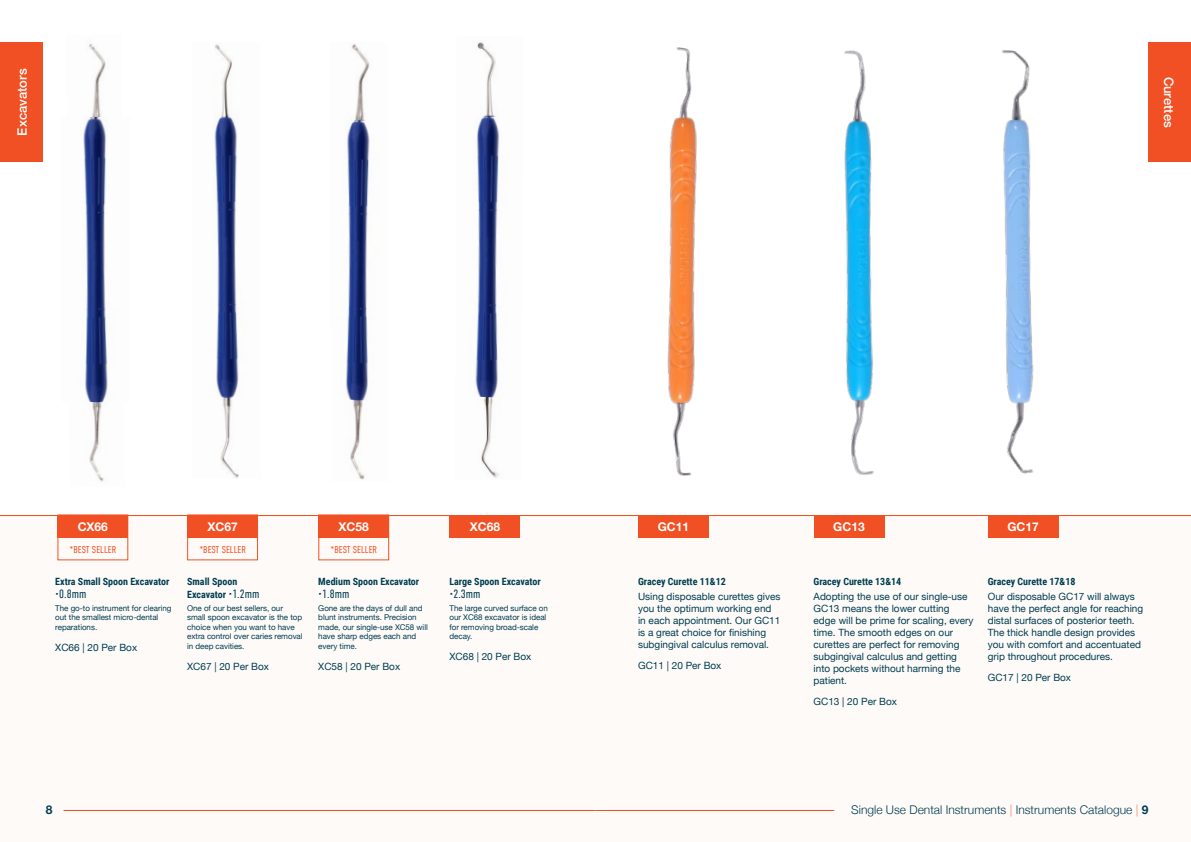
<style>
.page{position:relative;width:1191px;height:842px;background:#fff}
.page>*{position:absolute;margin:0;border:0;box-sizing:border-box;transform-origin:0 0}
.t1{font:500 13px "Helvetica Neue";color:#fff}
.t2{font:300 12px "Helvetica Neue";color:#003e51}
.t3{font:700 12px "Helvetica Neue";color:#fff}
.t4{font:300 12px "DIN Condensed";color:#003e51}
.t5{font:700 12px "Helvetica Neue";color:#003e51}
.t6{font:10px/12px "Helvetica Neue";color:#003e51}
.t7{font:700 10px/13px "Roboto Condensed";color:#003e51}
.t8{font:300 10px "DIN Condensed";color:#f05023}
.t9{font:8px/9.6px "Helvetica Neue";letter-spacing:-.005em;color:#003e51}
.s1{font-size:9px}
.s2{font-family:"DIN Condensed";font-weight:300;font-size:9px}
.s3{font-family:"DIN Condensed";font-weight:300;font-size:12px}
.s4{font-weight:100;color:#f05023}
.s5{font-weight:700}
</style>
<div class="page">
<div style="left:0;top:515px;width:1191px;height:327px;background:#fefaf8"></div>
<div style="left:187px;top:514px;width:71px;height:46px;border:1px solid #f05023"></div>
<div style="left:449px;top:515px;width:71px;height:23px;background:#f05023"></div>
<div style="left:57px;top:515px;width:71px;height:23px;background:#f05023"></div>
<div style="left:638px;top:515px;width:71px;height:23px;background:#f05023"></div>
<div style="left:813px;top:515px;width:71px;height:23px;background:#f05023"></div>
<div style="left:987px;top:515px;width:71px;height:23px;background:#f05023"></div>
<hr style="left:0;top:515px;width:1191px;height:1px;background:#f05023">
<img style="left:214px;top:44px;width:25px;height:434px">
<img style="left:89px;top:44px;width:17px;height:438px">
<img style="left:83px;top:118px;width:25px;height:284px">
<img style="left:350px;top:43px;width:20px;height:437px">
<img style="left:345px;top:120px;width:25px;height:280px">
<img style="left:477px;top:42px;width:22px;height:436px">
<img style="left:475px;top:116px;width:25px;height:281px">
<img style="left:667px;top:47px;width:30px;height:429px">
<img style="left:844px;top:50px;width:30px;height:425px">
<img style="left:1001px;top:50px;width:33px;height:424px">
<div style="left:0;top:43px;width:43px;height:119px;background:#f05023"></div>
<div style="left:1148px;top:43px;width:43px;height:119px;background:#f05023"></div>
<div style="left:187px;top:515px;width:71px;height:23px;background:#f05023"></div>
<div style="left:318px;top:515px;width:71px;height:23px;background:#f05023"></div>
<div style="left:57px;top:514px;width:71px;height:46px;border:1px solid #f05023"></div>
<div style="left:318px;top:514px;width:71px;height:46px;border:1px solid #f05023"></div>
<hr style="left:595px;top:810px;width:239px;height:1px;background:#f05023">
<hr style="left:63px;top:810px;width:532px;height:1px;background:#f05023">
<h1 class="t1" style="left:12px;top:136px;width:68px;rotate:-90deg">Excavators</h1>
<h1 class="t1" style="left:1179px;top:77px;width:53px;rotate:90deg">Curettes</h1>
<p class="t3" style="left:78px;top:517px;width:32px">CX66</p>
<p class="t3" style="left:470px;top:517px;width:32px">XC68</p>
<p class="t3" style="left:658px;top:517px;width:33px">GC11</p>
<p class="t3" style="left:833px;top:517px;width:33px">GC13</p>
<p class="t3" style="left:1007px;top:517px;width:33px">GC17</p>
<p class="t3" style="left:207px;top:517px;width:32px">XC67</p>
<p class="t3" style="left:339px;top:517px;width:32px">XC58</p>
<p class="t8" style="left:70px;top:544px;width:48px">*BEST SELLER</p>
<p class="t8" style="left:199px;top:544px;width:48px">*BEST SELLER</p>
<p class="t8" style="left:330px;top:544px;width:48px">*BEST SELLER</p>
<p class="t7" style="left:55px;top:574px;width:116px">Extra Small Spoon Excavator</p>
<p class="t4" style="left:55px;top:587px;width:33px"><span class="s1">•</span>0.8mm</p>
<p class="t9" style="left:55px;top:603px;width:118px">The go-to instrument for clearing out the smallest micro-dental reparations.</p>
<p class="t6" style="left:55px;top:642px;width:83px">XC66 | 20 Per Box</p>
<p class="t7" style="left:187px;top:574px;width:74px">Small Spoon<br>Excavator <span class="s2">•</span><span class="s3">1.2mm</span></p>
<p class="t9" style="left:187px;top:603px;width:117px">One of our best sellers, our small spoon excavator is the top choice when you want to have extra control over caries removal in deep cavities.</p>
<p class="t6" style="left:187px;top:661px;width:83px">XC67 | 20 Per Box</p>
<p class="t7" style="left:318px;top:574px;width:102px">Medium Spoon Excavator</p>
<p class="t4" style="left:318px;top:587px;width:33px"><span class="s1">•</span>1.8mm</p>
<p class="t9" style="left:318px;top:603px;width:111px">Gone are the days of dull and blunt instruments. Precision made, our single-use XC58 will have sharp edges each and every time.</p>
<p class="t6" style="left:318px;top:661px;width:83px">XC58 | 20 Per Box</p>
<p class="t7" style="left:449px;top:574px;width:93px">Large Spoon Excavator</p>
<p class="t4" style="left:449px;top:587px;width:33px"><span class="s1">•</span>2.3mm</p>
<p class="t9" style="left:449px;top:603px;width:100px">The large curved surface on our XC68 excavator is ideal for removing broad-scale decay.</p>
<p class="t6" style="left:449px;top:651px;width:83px">XC68 | 20 Per Box</p>
<p class="t7" style="left:638px;top:574px;width:89px">Gracey Curette 11&amp;12</p>
<p class="t6" style="left:638px;top:591px;width:144px">Using disposable curettes gives you the optimum working end in each appointment. Our GC11 is a great choice for finishing subgingival calculus removal.</p>
<p class="t6" style="left:638px;top:660px;width:85px">GC11 | 20 Per Box</p>
<p class="t7" style="left:813px;top:574px;width:89px">Gracey Curette 13&amp;14</p>
<p class="t6" style="left:813px;top:591px;width:161px">Adopting the use of our single-use<br>GC13 means the lower cutting edge will be prime for scaling, every time. The smooth edges on our curettes are perfect for removing subgingival calculus and getting into pockets without harming the patient.</p>
<p class="t6" style="left:813px;top:696px;width:85px">GC13 | 20 Per Box</p>
<p class="t7" style="left:987px;top:574px;width:89px">Gracey Curette 17&amp;18</p>
<p class="t6" style="left:987px;top:591px;width:157px">Our disposable GC17 will always have the perfect angle for reaching distal surfaces of posterior teeth.<br>The thick handle design provides you with comfort and accentuated grip throughout procedures.</p>
<p class="t6" style="left:987px;top:672px;width:85px">GC17 | 20 Per Box</p>
<p class="t5" style="left:46px;top:800px;width:8px">8</p>
<p class="t2" style="left:851px;top:800px;width:299px">Single Use Dental Instruments <span class="s4">|</span> Instruments Catalogue <span class="s4">|</span> <span class="s5">9</span></p>
</div>
